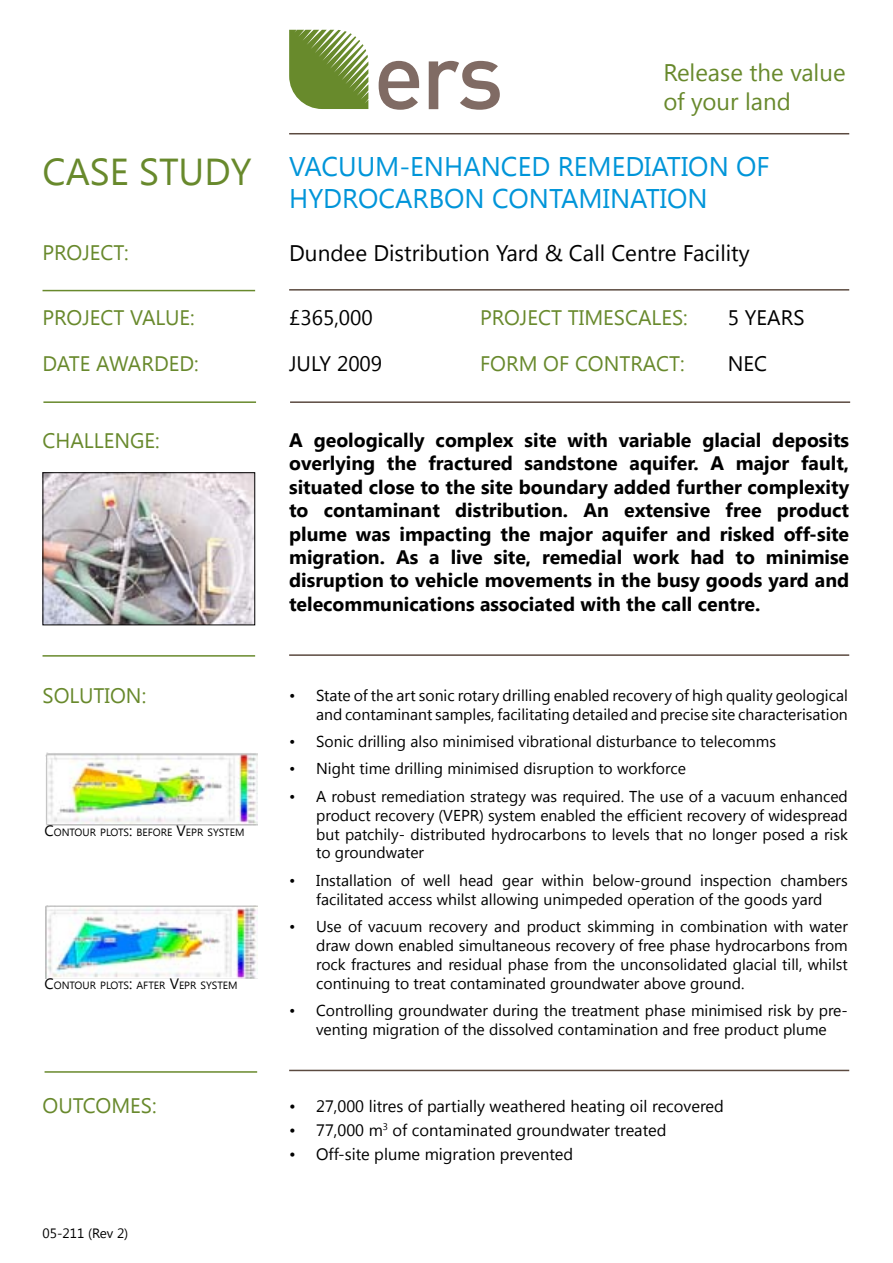
<style>
.page{position:relative;width:893px;height:1263px;background:#fff}
.page>*{position:absolute;margin:0;border:0;box-sizing:border-box;transform-origin:0 0}
.t1{font:27px/32.4px "Khmer UI";color:#0095d9}
.t2{font:24px/28.8px "Khmer UI";color:#68892c}
.t3{font:22.5px "Khmer UI";color:#000}
.t4{font:21px "Khmer UI";color:#68892c}
.t5{font:21px "Khmer UI";color:#000}
.t6{font:700 19.5px/23.4px "Khmer UI";color:#000;text-align:justify}
.t7{font:16.5px "Khmer UI";color:#000}
.t8{font:15.75px/18.9px "Khmer UI";color:#000;text-align:justify}
.t9{font:13.5px "Khmer UI";color:#000}
.t10{font:10.5px "Khmer UI";color:#000}
.s1{font-size:37.5px;color:#68892c}
.s2{font-size:15px}
</style>
<div class="page">
<hr style="left:289px;top:133px;width:560px;height:1px;background:#5b4a40">
<hr style="left:43px;top:290px;width:212px;height:1px;background:#68892c">
<hr style="left:289px;top:289px;width:560px;height:2px;background:#5b4a40">
<hr style="left:290px;top:401px;width:560px;height:2px;background:#5b4a40">
<hr style="left:43px;top:401px;width:213px;height:2px;background:#68892c">
<img style="left:45px;top:474px;width:208px;height:149px">
<div style="left:43px;top:472px;width:212px;height:153px;border:1px solid #000"></div>
<hr style="left:45px;top:1071px;width:212px;height:2px;background:#68892c">
<hr style="left:289px;top:1070px;width:560px;height:1px;background:#5b4a40">
<hr style="left:43px;top:655px;width:212px;height:2px;background:#68892c">
<hr style="left:289px;top:654px;width:560px;height:2px;background:#5b4a40">
<img style="left:45px;top:753px;width:212px;height:72px">
<img style="left:45px;top:906px;width:212px;height:72px">
<svg style="left:289px;top:30px;width:79px;height:79px;background:#85a055"></svg>
<svg style="left:379px;top:61px;width:40px;height:49px"></svg>
<svg style="left:429px;top:61px;width:71px;height:49px"></svg>
<h2 class="t2" style="left:663px;top:58px;width:184px">Release the value of your land</h2>
<h1 class="t1" style="left:289px;top:150px;width:482px;text-indent:-247px"><span class="s1">CASE STUDY</span> VACUUM-ENHANCED REMEDIATION OF<br>HYDROCARBON CONTAMINATION</h1>
<h3 class="t4" style="left:43px;top:241px;width:88px">PROJECT:</h3>
<h3 class="t3" style="left:289px;top:241px;width:462px">Dundee Distribution Yard &amp; Call Centre Facility</h3>
<h3 class="t4" style="left:43px;top:305px;width:154px">PROJECT VALUE:</h3>
<h3 class="t5" style="left:289px;top:305px;width:85px">£365,000</h3>
<h3 class="t4" style="left:480px;top:305px;width:209px">PROJECT TIMESCALES:</h3>
<h3 class="t5" style="left:728px;top:305px;width:78px">5 YEARS</h3>
<h3 class="t4" style="left:43px;top:351px;width:13px">date</h3>
<h3 class="t4" style="left:96px;top:351px;width:46px">awarded</h3>
<h3 class="t4" style="left:194px;top:351px;width:6px">:</h3>
<h3 class="t5" style="left:289px;top:351px;width:95px">JULY 2009</h3>
<h3 class="t4" style="left:480px;top:351px;width:206px">FORM OF CONTRACT:</h3>
<h3 class="t5" style="left:728px;top:351px;width:41px">NEC</h3>
<h3 class="t4" style="left:43px;top:429px;width:119px">CHALLENGE:</h3>
<p class="t6" style="left:289px;top:429px;width:562px">A geologically complex site with variable glacial deposits overlying the fractured sandstone aquifer. A major fault, situated close to the site boundary added further complexity to contaminant distribution. An extensive free product plume was impacting the major aquifer and risked off-site migration. As a live site, remedial work had to minimise disruption to vehicle movements in the busy goods yard and telecommunications associated with the call centre.</p>
<h3 class="t4" style="left:43px;top:684px;width:13px">solution</h3>
<h3 class="t4" style="left:142px;top:684px;width:6px">:</h3>
<p class="t10" style="left:45px;top:826px;width:201px"><span class="s2">C</span>ONTOUR PLOTS<span class="s2">:</span> BEFORE <span class="s2">V</span>EPR SYSTEM</p>
<p class="t10" style="left:45px;top:979px;width:195px"><span class="s2">C</span>ONTOUR PLOTS<span class="s2">:</span> AFTER <span class="s2">V</span>EPR SYSTEM</p>
<p class="t8" style="left:289px;top:686px;width:560px;text-align:right">• State of the art sonic rotary drilling enabled recovery of high quality geological and contaminant samples, facilitating detailed and precise site characterisation</p>
<p class="t8" style="left:289px;top:732px;width:488px">• Sonic drilling also minimised vibrational disturbance to telecomms</p>
<p class="t8" style="left:289px;top:759px;width:398px">• Night time drilling minimised disruption to workforce</p>
<p class="t8" style="left:316px;top:787px;width:533px;text-indent:-27px">• A robust remediation strategy was required. The use of a vacuum enhanced product recovery (VEPR) system enabled the efficient recovery of widespread but patchily- distributed hydrocarbons to levels that no longer posed a risk to groundwater</p>
<p class="t8" style="left:289px;top:871px;width:560px;text-align:center">• Installation of well head gear within below-ground inspection chambers facilitated access whilst allowing unimpeded operation of the goods yard</p>
<p class="t8" style="left:316px;top:917px;width:533px;text-indent:-27px">• Use of vacuum recovery and product skimming in combination with water draw down enabled simultaneous recovery of free phase hydrocarbons from rock fractures and residual phase from the unconsolidated glacial till, whilst continuing to treat contaminated groundwater above ground.</p>
<p class="t8" style="left:289px;top:1001px;width:560px;text-align:center">• Controlling groundwater during the treatment phase minimised risk by pre&shy;venting migration of the dissolved contamination and free product plume</p>
<h3 class="t4" style="left:43px;top:1093px;width:15px">outcome</h3>
<h3 class="t4" style="left:141px;top:1093px;width:17px">S:</h3>
<p class="t7" style="left:289px;top:1096px;width:436px">• 27,000 litres of partially weathered heating oil recovered</p>
<p class="t7" style="left:289px;top:1120px;width:379px">• 77,000 m<sup>3</sup> of contaminated groundwater treated</p>
<p class="t7" style="left:289px;top:1144px;width:286px">• Off-site plume migration prevented</p>
<p class="t9" style="left:43px;top:1225px;width:87px">05-211 (Rev 2)</p>
</div>
